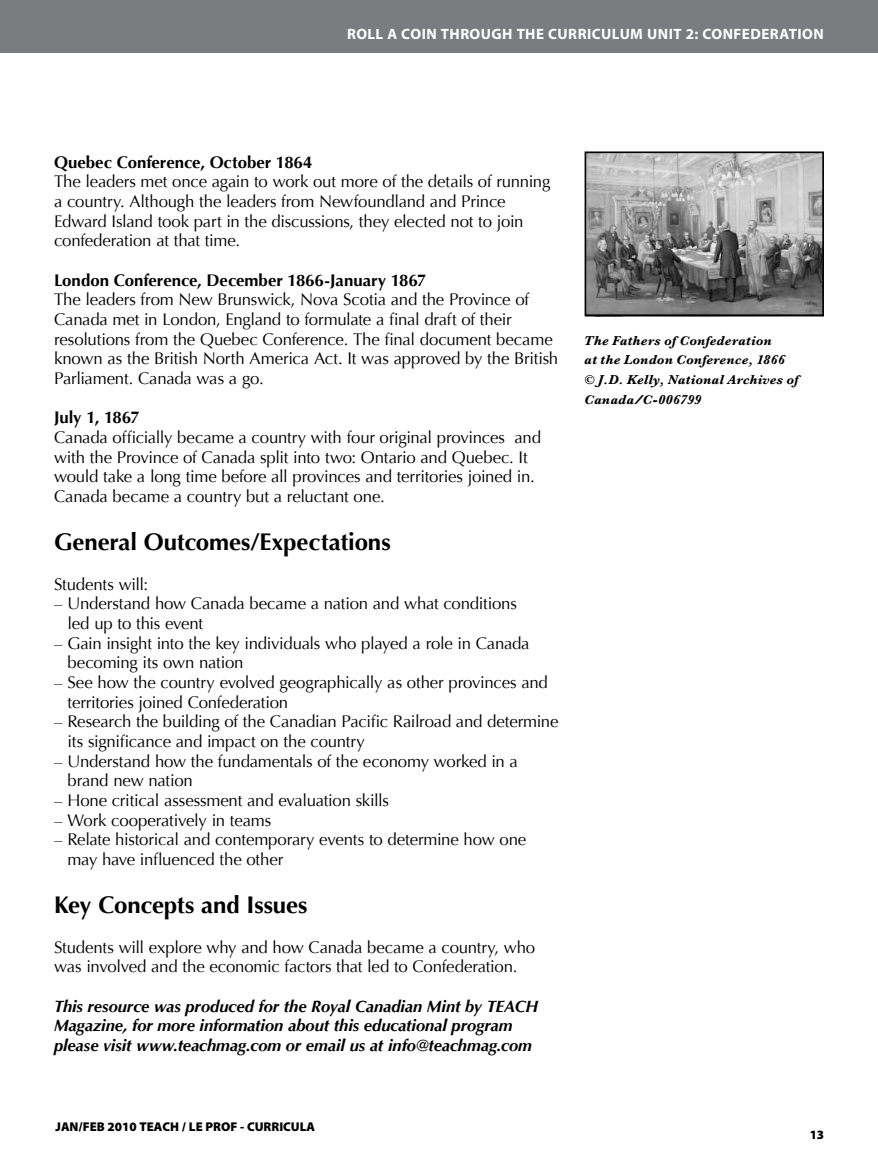
<style>
.page{position:relative;width:878px;height:1175px;background:#fff}
.page>*{position:absolute;margin:0;border:0;box-sizing:border-box;transform-origin:0 0}
.t1{font:700 24px "Optima";letter-spacing:-.005em;color:#000}
.t2{font:16.8px/19.6px "Optima";letter-spacing:-.01em;color:#000}
.t3{font:700 16.8px "Optima";letter-spacing:-.005em;color:#000}
.t4{font:italic 700 16.5px/19.6px "Optima";letter-spacing:-.005em;color:#000}
.t5{font:700 15px "Myriad Pro";letter-spacing:.03em;color:#fff}
.t6{font:italic 700 13.5px/19.6px "Baskerville";letter-spacing:.015em;color:#000}
.t7{font:900 12.75px "Myriad Pro";color:#000}
</style>
<div class="page">
<img style="left:587px;top:154px;width:233px;height:159px">
<div style="left:584px;top:151px;width:239px;height:165px;border:2px solid #000"></div>
<div style="left:0;top:0;width:878px;height:53px;background:#7b7c7f"></div>
<p class="t5" style="left:347px;top:25px;width:433px">ROLL A COIN THROUGH THE CURRICULUM UNIT 2: CONFEDERAT</p>
<p class="t5" style="left:797px;top:25px;width:28px">ION</p>
<p class="t3" style="left:54px;top:152px;width:260px">Quebec Conference, October 1864</p>
<p class="t2" style="left:54px;top:172px;width:498px">The leaders met once again to work out more of the details of running a country. Although the leaders from Newfoundland and Prince Edward Island took part in the discussions, they elected not to join confederation at that time.</p>
<p class="t3" style="left:54px;top:270px;width:374px">London Conference, December 1866-January 1867</p>
<p class="t2" style="left:54px;top:290px;width:505px">The leaders from New Brunswick, Nova Scotia and the Province of Canada met in London, England to formulate a final draft of their resolutions from the Quebec Conference. The final document became known as the British North America Act. It was approved by the British Parliament. Canada was a go.</p>
<p class="t3" style="left:54px;top:408px;width:87px">July 1, 1867</p>
<p class="t2" style="left:54px;top:428px;width:488px">Canada officially became a country with four original provinces and with the Province of Canada split into two: Ontario and Quebec. It would take a long time before all provinces and territories joined in.<br>Canada became a country but a reluctant one.</p>
<h1 class="t1" style="left:54px;top:528px;width:338px">General Outcomes/Expectations</h1>
<p class="t2" style="left:54px;top:574px;width:96px">Students will:</p>
<p class="t2" style="left:68px;top:594px;width:451px;text-indent:-14px">– Understand how Canada became a nation and what conditions led up to this event</p>
<p class="t2" style="left:68px;top:633px;width:463px;text-indent:-14px">– Gain insight into the key individuals who played a role in Canada becoming its own nation</p>
<p class="t2" style="left:68px;top:672px;width:482px;text-indent:-14px">– See how the country evolved geographically as other provinces and territories joined Confederation</p>
<p class="t2" style="left:68px;top:712px;width:492px;text-indent:-14px">– Research the building of the Canadian Pacific Railroad and determine its significance and impact on the country</p>
<p class="t2" style="left:68px;top:751px;width:452px;text-indent:-14px">– Understand how the fundamentals of the economy worked in a brand new nation</p>
<p class="t2" style="left:54px;top:790px;width:336px">– Hone critical assessment and evaluation skills</p>
<p class="t2" style="left:54px;top:810px;width:219px">– Work cooperatively in teams</p>
<p class="t2" style="left:68px;top:830px;width:460px;text-indent:-14px">– Relate historical and contemporary events to determine how one may have influenced the other</p>
<h1 class="t1" style="left:54px;top:891px;width:255px">Key Concepts and Issues</h1>
<p class="t2" style="left:54px;top:937px;width:483px">Students will explore why and how Canada became a country, who was involved and the economic factors that led to Confederation.</p>
<p class="t4" style="left:54px;top:996px;width:486px">This resource was produced for the Royal Canadian Mint by TEACH<br>Magazine, for more information about this educational program please visit www.teachmag.com or email us at info@teachmag.com</p>
<p class="t7" style="left:56px;top:1119px;width:261px">JAN/FEB 2010 TEACH / LE PROF - CURRICULA</p>
<p class="t6" style="left:584px;top:330px;width:216px">The Fathers of Confederation<br>at the London Conference, 1866<br>© J.D. Kelly, National Archives of<br>Canada/C-006799</p>
<p class="t7" style="left:809px;top:1127px;width:16px">13</p>
</div>
